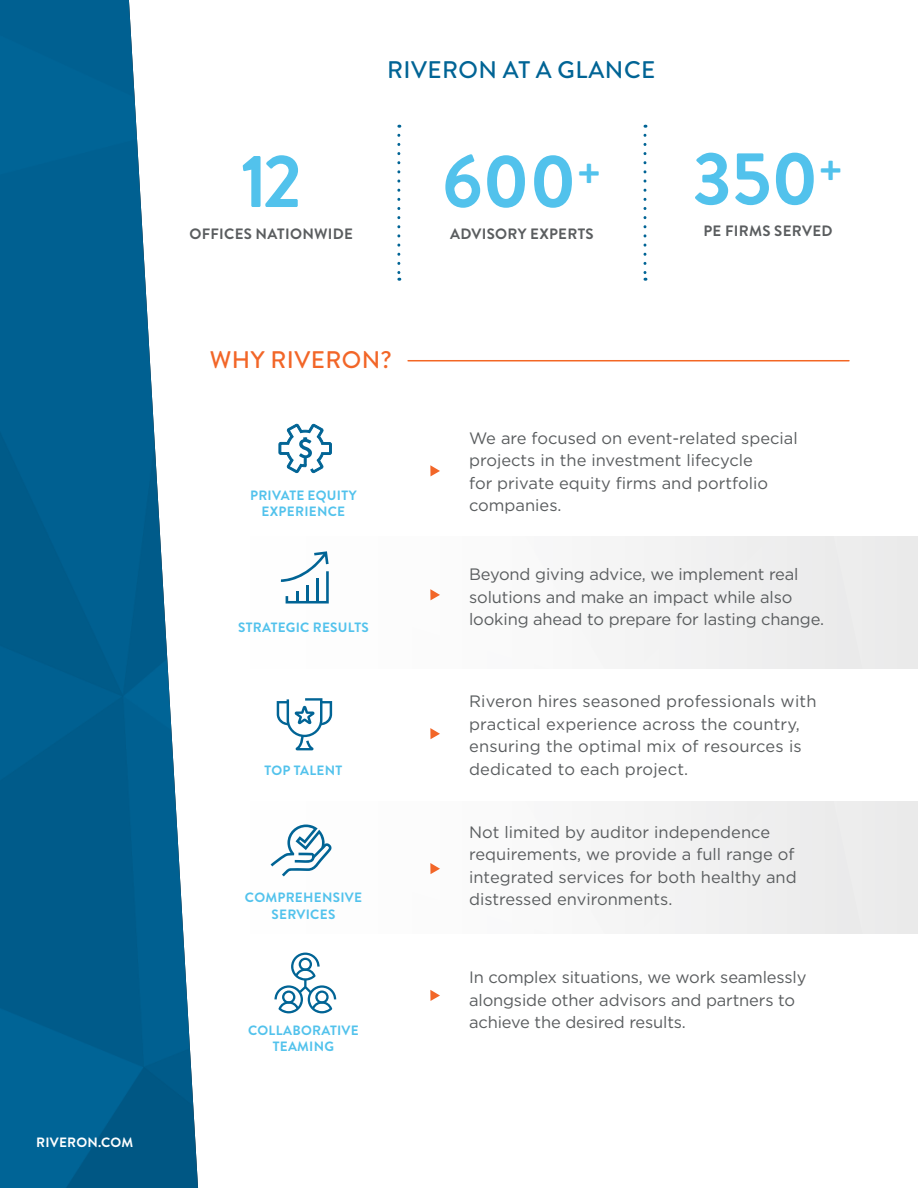
<style>
.page{position:relative;width:918px;height:1188px;background:#fff}
.page>*{position:absolute;margin:0;border:0;box-sizing:border-box;transform-origin:0 0}
.t1{font:700 75px "Brandon Grotesque";color:#52c2ec}
.t2{font:500 24px "Brandon Grotesque";letter-spacing:.02em;color:#016495}
.t3{font:500 24px "Brandon Grotesque";letter-spacing:.02em;color:#f26628}
.t4{font:16.5px/22.5px "Gotham";color:#5a5d5f}
.t5{font:700 15px "Brandon Grotesque";letter-spacing:.02em;color:#5a5d5f}
.t6{font:700 13.5px/16.2px "Brandon Grotesque";letter-spacing:.02em;color:#52c2ec;text-align:center}
.t7{font:700 13.5px "Brandon Grotesque";letter-spacing:.02em;color:#fff}
</style>
<div class="page">
<svg style="left:643px;top:135px;width:3px;height:146px"></svg>
<svg style="left:397px;top:135px;width:3px;height:146px"></svg>
<img style="left:0;top:0;width:198px;height:1188px">
<hr style="left:408px;top:360px;width:441px;height:1px;background:#f36624">
<svg style="left:430px;top:728px;width:10px;height:11px"></svg>
<svg style="left:277px;top:698px;width:55px;height:52px"></svg>
<svg style="left:134px;top:536px;width:784px;height:132px"></svg>
<svg style="left:430px;top:990px;width:10px;height:11px"></svg>
<svg style="left:274px;top:953px;width:62px;height:60px"></svg>
<svg style="left:430px;top:465px;width:10px;height:11px"></svg>
<svg style="left:278px;top:423px;width:54px;height:51px"></svg>
<svg style="left:134px;top:801px;width:784px;height:132px"></svg>
<p class="t7" style="left:36px;top:1133px;width:99px">RIVERON.COM</p>
<p class="t1" style="left:241px;top:129px;width:63px">12</p>
<p class="t5" style="left:189px;top:223px;width:165px">OFFICES NATIONWIDE</p>
<p class="t2" style="left:387px;top:53px;width:270px">RIVERON AT A GLANCE</p>
<p class="t1" style="left:442px;top:129px;width:161px">600<sup>+</sup></p>
<p class="t5" style="left:450px;top:223px;width:145px">ADVISORY EXPERTS</p>
<p class="t1" style="left:693px;top:126px;width:152px">350<sup>+</sup></p>
<p class="t5" style="left:703px;top:220px;width:131px">PE FIRMS SERVED</p>
<p class="t3" style="left:210px;top:343px;width:183px">WHY RIVERON?</p>
<p class="t6" style="left:250px;top:487px;width:108px">PRIVATE EQUITY<br>EXPERIENCE</p>
<p class="t6" style="left:238px;top:619px;width:132px">STRATEGIC RESULTS</p>
<p class="t4" style="left:469px;top:426px;width:330px">We are focused on event-related special projects in the investment lifecycle<br>for private equity firms and portfolio companies.</p>
<p class="t4" style="left:469px;top:563px;width:357px">Beyond giving advice, we implement real solutions and make an impact while also looking ahead to prepare for lasting change.</p>
<p class="t4" style="left:469px;top:690px;width:349px">Riveron hires seasoned professionals with practical experience across the country, ensuring the optimal mix of resources is</p>
<p class="t6" style="left:265px;top:763px;width:79px">TOP TALENT</p>
<p class="t4" style="left:469px;top:757px;width:221px">dedicated to each project.</p>
<p class="t4" style="left:469px;top:820px;width:329px">Not limited by auditor independence requirements, we provide a full range of integrated services for both healthy and</p>
<p class="t6" style="left:245px;top:890px;width:119px">COMPREHENSIVE</p>
<p class="t4" style="left:469px;top:888px;width:205px">distressed environments.</p>
<p class="t6" style="left:272px;top:906px;width:65px">SERVICES</p>
<p class="t6" style="left:248px;top:1023px;width:112px">COLLABORATIVE<br>TEAMING</p>
<p class="t4" style="left:469px;top:966px;width:339px">In complex situations, we work seamlessly alongside other advisors and partners to achieve the desired results.</p>
</div>
